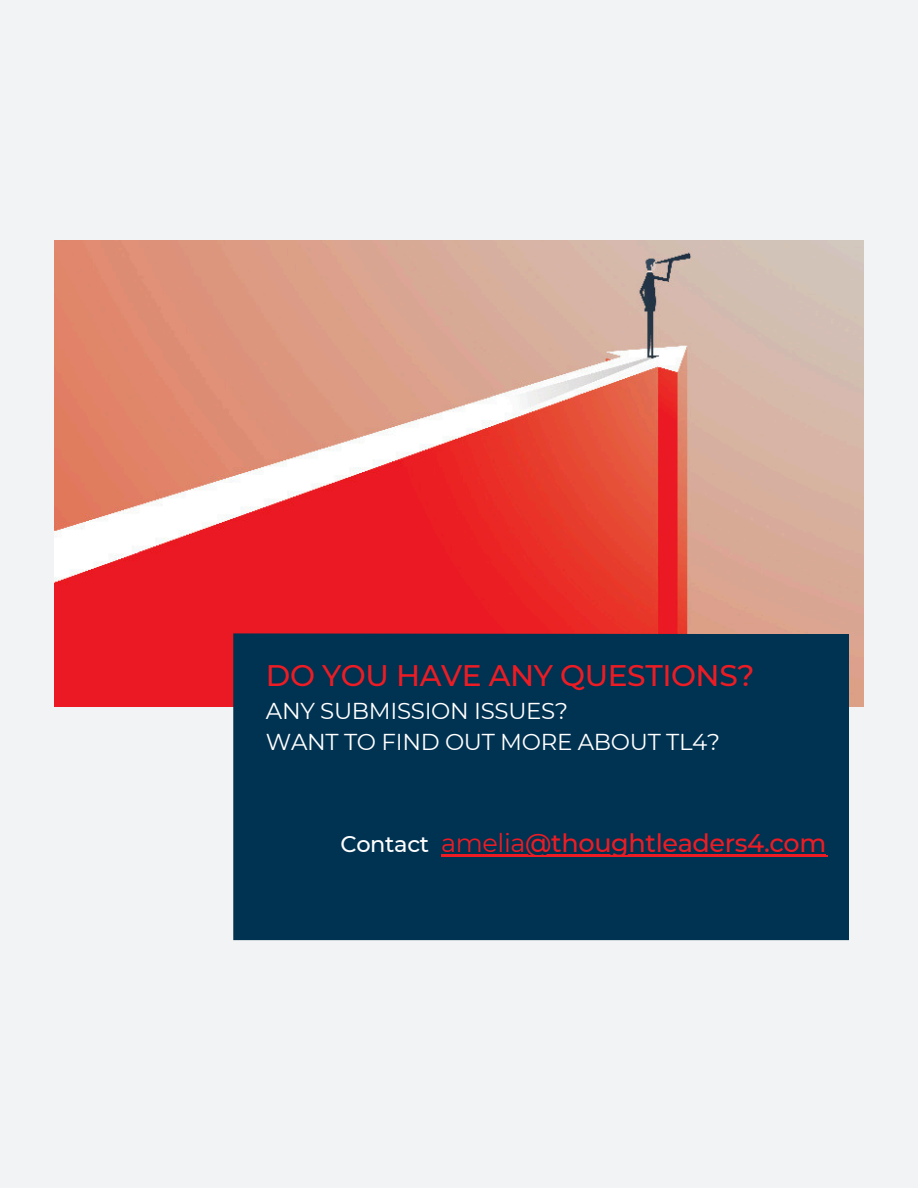
<style>
.page{position:relative;width:918px;height:1188px;background:#f1f3f4}
.page>*{position:absolute;margin:0;border:0;box-sizing:border-box;transform-origin:0 0}
.t1{font:500 29.7px "Montserrat";letter-spacing:-.015em;color:#ed1c24}
.t2{font:500 25.5px "Montserrat";letter-spacing:-.015em;color:#ed1c24}
.t3{font:22.95px/31.5px "Montserrat";letter-spacing:-.015em;color:#fff}
.t4{font:500 22.5px "Montserrat";letter-spacing:-.015em;color:#fff}
.s1{font-weight:400}
</style>
<div class="page">
<img style="left:54px;top:240px;width:810px;height:466px">
<div style="left:233px;top:633px;width:616px;height:307px;background:#003252"></div>
<hr style="left:441px;top:856px;width:386px;height:1px;background:#ed1c24">
<hr style="left:441px;top:854px;width:84px;height:2px;background:#ed1c24">
<hr style="left:525px;top:854px;width:301px;height:2px;background:#ed1c24">
<h1 class="t1" style="left:266px;top:657px;width:490px">DO YOU HAVE ANY QUESTIONS?</h1>
<h1 class="t3" style="left:266px;top:695px;width:456px">ANY SUBMISSION ISSUES?<br>WANT TO FIND OUT MORE ABOUT TL4?</h1>
<h2 class="t4" style="left:340px;top:830px;width:90px">Contact</h2>
<p class="t2" style="left:441px;top:827px;width:387px"><span class="s1">amelia</span>@thoughtleaders4.com</p>
</div>
